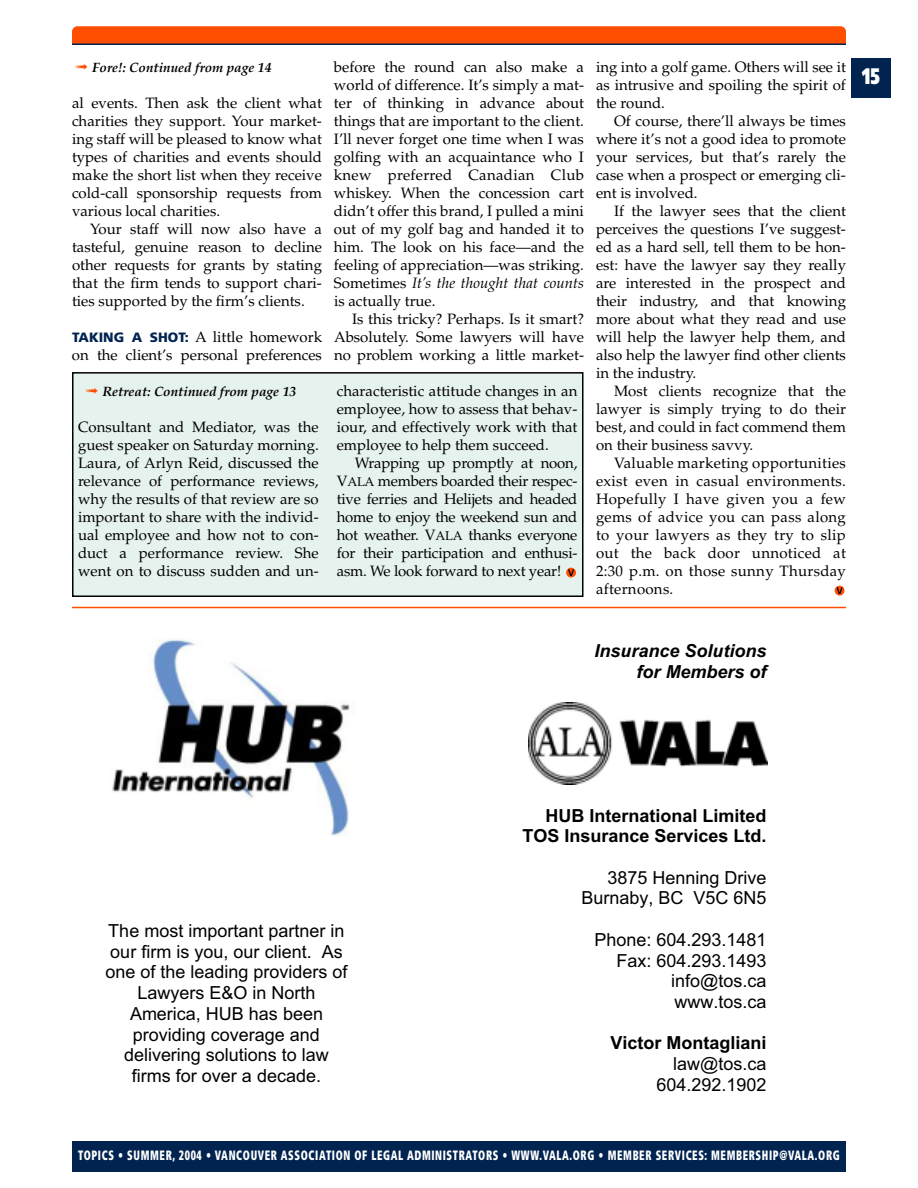
<style>
.page{position:relative;width:918px;height:1188px;background:#fff}
.page>*{position:absolute;margin:0;border:0;box-sizing:border-box;transform-origin:0 0}
.t1{font:900 22.5px "Frutiger";color:#fff;scale:.71 1}
.t2{font:18px/20.7px "Arial";color:#000;text-align:right}
.t3{font:700 18px/20.7px "Arial";color:#000;text-align:right}
.t4{font:italic 700 18px/20.7px "Arial";color:#000;text-align:right}
.t5{font:15px/18px "Palatino";color:#000;text-align:justify}
.t6{font:900 condensed 13.5px "Frutiger";letter-spacing:.06em;color:#fff;scale:.75 1}
.t7{font:italic 700 13.5px "Palatino";color:#000}
.s1{color:#ff4e00}
.s2{font-family:"Frutiger";font-weight:900;font-size:13.5px;color:#002350}
.s3{font-style:italic}
.s4{font-size:12.75px}
</style>
<div class="page">
<div style="left:72px;top:26px;width:774px;height:11px;background:#ff4e00;border-radius:5px"></div>
<svg style="left:835px;top:586px;width:9px;height:10px"></svg>
<svg style="left:836px;top:587px;width:7px;height:7px"></svg>
<div style="left:72px;top:1142px;width:774px;height:30px;background:#002350"></div>
<div style="left:72px;top:33px;width:774px;height:11px;background:#ff4e00"></div>
<hr style="left:72px;top:44px;width:774px;height:1px;background:#002350">
<div style="left:851px;top:58px;width:40px;height:40px;background:#002350"></div>
<img style="left:529px;top:703px;width:238px;height:81px">
<img style="left:112px;top:638px;width:238px;height:198px">
<hr style="left:72px;top:607px;width:774px;height:1px;background:#ff4e00">
<div style="left:73px;top:373px;width:510px;height:223px;background:#e6f2ed"></div>
<svg style="left:566px;top:568px;width:10px;height:10px"></svg>
<svg style="left:568px;top:569px;width:6px;height:7px"></svg>
<div style="left:72px;top:372px;width:512px;height:225px;border:2px solid #000"></div>
<p class="t7" style="left:75px;top:62px;width:198px"><span class="s1">➟</span> Fore!: Continued from page 14</p>
<p class="t5" style="left:72px;top:96px;width:252px">al events. Then ask the client what charities they support. Your market&shy;ing staff will be pleased to know what types of charities and events should make the short list when they receive cold-call sponsorship requests from various local charities.</p>
<p class="t5" style="left:72px;top:222px;width:252px;text-indent:18px">Your staff will now also have a tasteful, genuine reason to decline other requests for grants by stating that the firm tends to support chari&shy;ties supported by the firm’s clients.</p>
<p class="t5" style="left:72px;top:330px;width:252px"><span class="s2">TAKING A SHOT:</span> A little homework on the client’s personal preferences</p>
<p class="t7" style="left:86px;top:386px;width:212px"><span class="s1">➟</span> Retreat: Continued from page 13</p>
<p class="t5" style="left:78px;top:420px;width:242px">Consultant and Mediator, was the guest speaker on Saturday morning.<br>Laura, of Arlyn Reid, discussed the relevance of performance reviews, why the results of that review are so important to share with the individ&shy;ual employee and how not to con&shy;duct a performance review. She went on to discuss sudden and un-</p>
<p class="t5" style="left:334px;top:60px;width:252px">before the round can also make a world of difference. It’s simply a mat&shy;ter of thinking in advance about things that are important to the client.<br>I’ll never forget one time when I was golfing with an acquaintance who I knew preferred Canadian Club whiskey. When the concession cart didn’t offer this brand, I pulled a mini out of my golf bag and handed it to him. The look on his face—and the feeling of appreciation—was striking.<br>Sometimes <span class="s3">It’s the thought that counts </span>is actually true.</p>
<p class="t5" style="left:334px;top:312px;width:252px;text-indent:18px">Is this tricky? Perhaps. Is it smart?<br>Absolutely. Some lawyers will have no problem working a little market-</p>
<p class="t5" style="left:337px;top:384px;width:242px">characteristic attitude changes in an employee, how to assess that behav&shy;iour, and effectively work with that employee to help them succeed.</p>
<p class="t5" style="left:337px;top:456px;width:242px;text-indent:18px">Wrapping up promptly at noon, V<span class="s4">ALA</span> members boarded their respec&shy;tive ferries and Helijets and headed home to enjoy the weekend sun and hot weather. V<span class="s4">ALA</span> thanks everyone for their participation and enthusi&shy;asm. We look forward to next year!</p>
<p class="t5" style="left:596px;top:60px;width:251px">ing into a golf game. Others will see it as intrusive and spoiling the spirit of the round.</p>
<p class="t5" style="left:596px;top:114px;width:252px;text-indent:18px">Of course, there’ll always be times where it’s not a good idea to promote your services, but that’s rarely the case when a prospect or emerging cli&shy;ent is involved.</p>
<p class="t5" style="left:596px;top:204px;width:252px;text-indent:18px">If the lawyer sees that the client perceives the questions I’ve suggest&shy;ed as a hard sell, tell them to be hon&shy;est: have the lawyer say they really are interested in the prospect and their industry, and that knowing more about what they read and use will help the lawyer help them, and also help the lawyer find other clients in the industry.</p>
<p class="t5" style="left:596px;top:384px;width:252px;text-indent:18px">Most clients recognize that the lawyer is simply trying to do their best, and could in fact commend them on their business savvy.</p>
<p class="t5" style="left:596px;top:456px;width:251px;text-indent:18px">Valuable marketing opportunities exist even in casual environments.<br>Hopefully I have given you a few gems of advice you can pass along to your lawyers as they try to slip out the back door unnoticed at 2:30 p.m. on those sunny Thursday afternoons.</p>
<h1 class="t1" style="left:862px;top:67px;width:26px">15</h1>
<p class="t4" style="left:595px;top:641px;width:174px">Insurance Solutions for Members of</p>
<p class="t2" style="left:105px;top:922px;width:244px;text-align:center">The most important partner in our firm is you, our client. As one of the leading providers of<br>Lawyers E&amp;O in North<br>America, HUB has been providing coverage and delivering solutions to law firms for over a decade.</p>
<p class="t3" style="left:522px;top:807px;width:246px">HUB International Limited<br>TOS Insurance Services Ltd.</p>
<p class="t2" style="left:582px;top:869px;width:187px">3875 Henning Drive<br>Burnaby, BC V5C 6N5</p>
<p class="t2" style="left:595px;top:931px;width:174px">Phone: 604.293.1481<br>Fax: 604.293.1493 info@tos.ca www.tos.ca</p>
<p class="t3" style="left:610px;top:1035px;width:158px">Victor Montagliani</p>
<p class="t2" style="left:657px;top:1055px;width:111px">law@tos.ca<br>604.292.1902</p>
<p class="t6" style="left:78px;top:1150px;width:1017px">TOPICS • SUMMER, 2004 • VANCOUVER ASSOCIATION OF LEGAL ADMINISTRATORS • WWW.VALA.ORG • MEMBER SERVICES: MEMBERSHIP@VALA.ORG</p>
</div>
